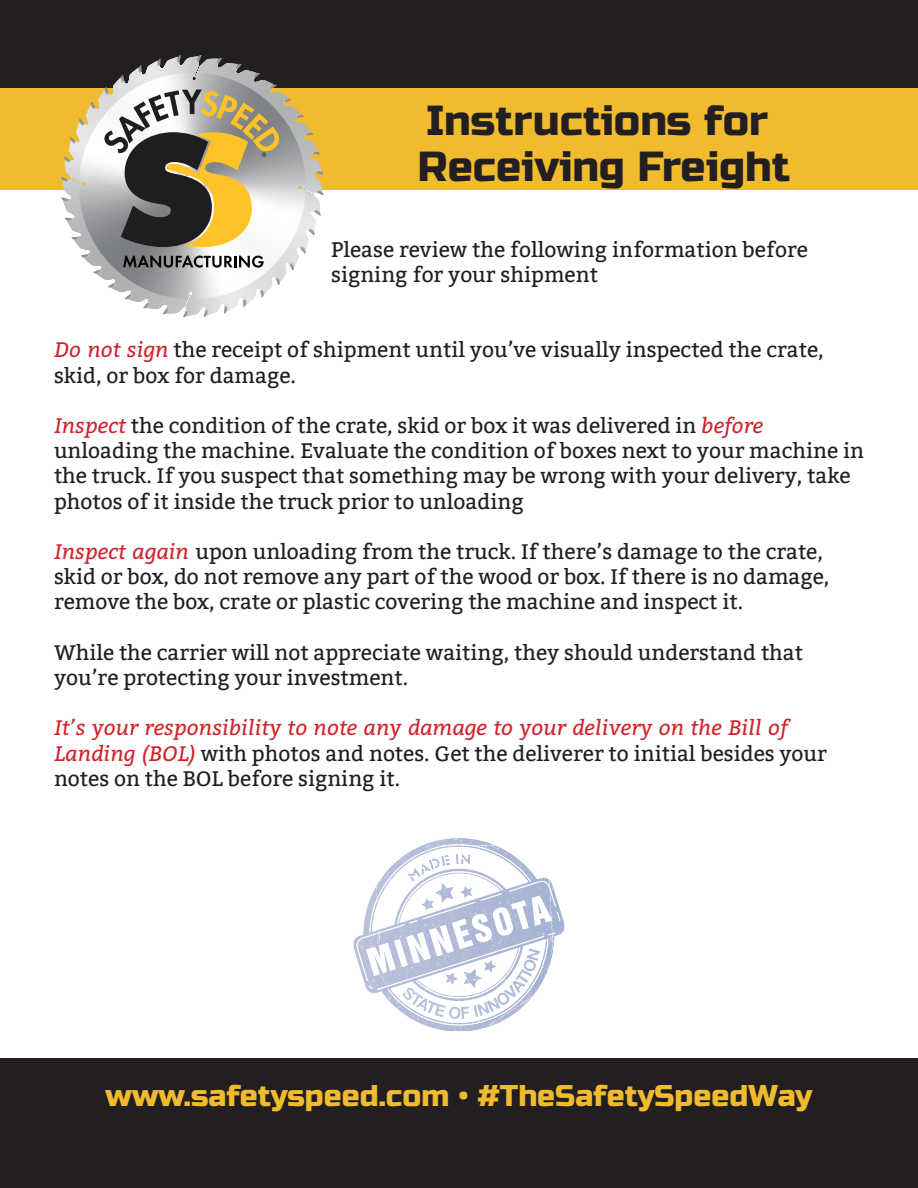
<style>
.page{position:relative;width:918px;height:1188px;background:#fff}
.page>*{position:absolute;margin:0;border:0;box-sizing:border-box;transform-origin:0 0}
.Paragraph_Style_1{font:42px "Russo One";color:#231f20}
.Paragraph_Style_1-2{font:30px "Russo One";color:#f1bb2f}
.t1{font:21px/25.2px "Bitter";color:#231f20}
.s1{font-style:italic;color:#d1232a}
</style>
<div class="page">
<div style="left:0;top:87px;width:918px;height:103px;background:#f1bb2f"></div>
<div style="left:0;top:0;width:918px;height:88px;background:#231f20"></div>
<div style="left:0;top:1058px;width:918px;height:130px;background:#231f20"></div>
<svg style="left:61px;top:55px;width:263px;height:262px"></svg>
<img style="left:353px;top:838px;width:211px;height:193px">
<p class="Paragraph_Style_1" style="left:427px;top:96px;width:343px">Instructions for</p>
<p class="Paragraph_Style_1" style="left:417px;top:142px;width:374px">Receiving Freight</p>
<p class="t1" style="left:331px;top:237px;width:478px">Please review the following information before signing for your shipment</p>
<p class="t1" style="left:54px;top:338px;width:771px"><span class="s1">Do not sign</span> the receipt of shipment until you’ve visually inspected the crate, skid, or box for damage.</p>
<p class="t1" style="left:54px;top:413px;width:812px"><span class="s1">Inspect</span> the condition of the crate, skid or box it was delivered in <span class="s1">before </span>unloading the machine. Evaluate the condition of boxes next to your machine in the truck. If you suspect that something may be wrong with your delivery, take photos of it inside the truck prior to unloading</p>
<p class="t1" style="left:54px;top:539px;width:777px"><span class="s1">Inspect again</span> upon unloading from the truck. If there’s damage to the crate, skid or box, do not remove any part of the wood or box. If there is no damage, remove the box, crate or plastic covering the machine and inspect it.</p>
<p class="t1" style="left:54px;top:640px;width:751px">While the carrier will not appreciate waiting, they should understand that you’re protecting your investment.</p>
<p class="t1" style="left:54px;top:716px;width:775px"><span class="s1">It’s your responsibility to note any damage to your delivery on the Bill of<br>Landing (BOL)</span> with photos and notes. Get the deliverer to initial besides your notes on the BOL before signing it.</p>
<p class="Paragraph_Style_1-2" style="left:106px;top:1078px;width:708px">www.safetyspeed.com • #TheSafetySpeedWay</p>
</div>
